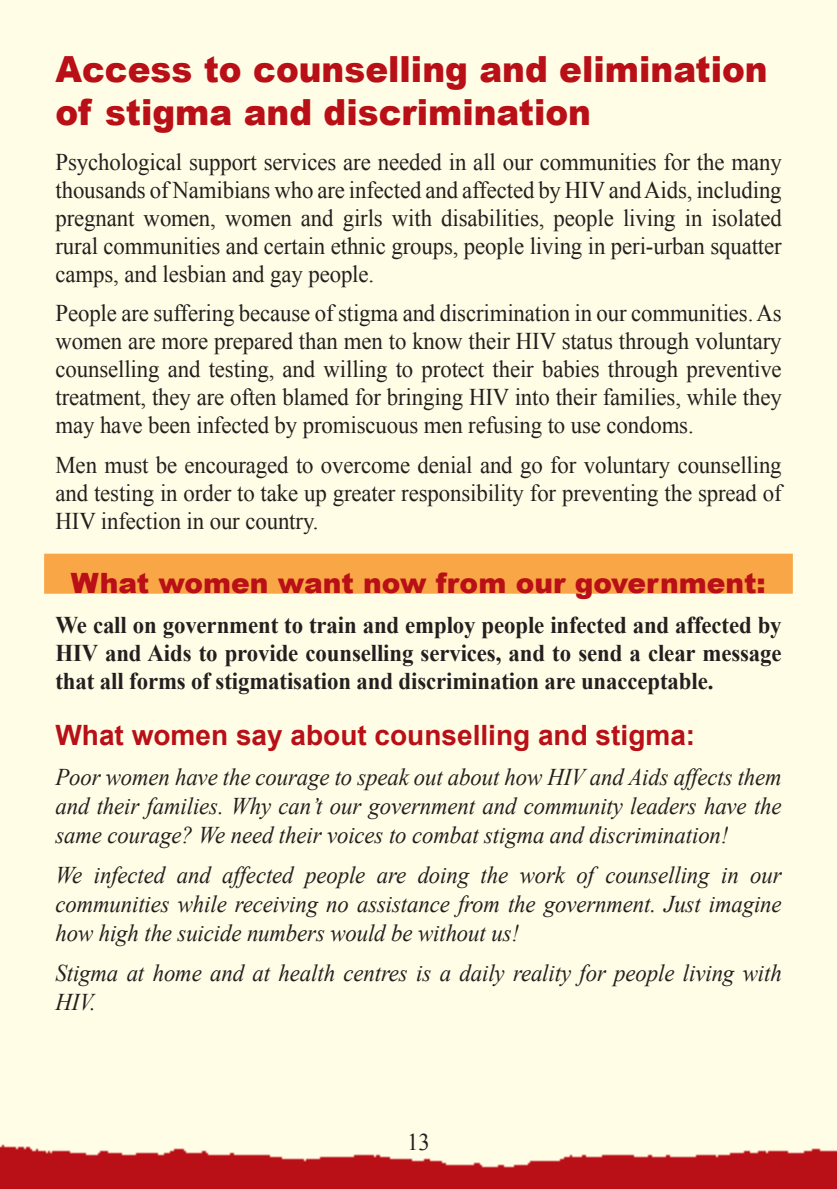
<style>
.page{position:relative;width:837px;height:1189px;background:#fffde5}
.page>*{position:absolute;margin:0;border:0;box-sizing:border-box;transform-origin:0 0}
.t1{font:900 36px/43.2px "Arial";color:#b90f17;scale:.95 1}
.t2{font:700 28px "Arial";color:#b90f17}
.t3{font:900 28px "Arial";color:#b90f17}
.t4{font:24px/28px "Times New Roman";letter-spacing:-.005em;color:#231f20;text-align:justify;scale:.95 1}
.t5{font:italic 24px/28.8px "Times New Roman";letter-spacing:-.005em;color:#231f20;text-align:justify;scale:.95 1}
.t6{font:700 24px/28px "Times New Roman";letter-spacing:-.005em;color:#231f20;text-align:justify;scale:.95 1}
</style>
<div class="page">
<img style="left:0;top:1144px;width:837px;height:45px">
<div style="left:44px;top:554px;width:748px;height:40px;background:#f9a647"></div>
<h1 class="t1" style="left:55px;top:46px;width:751px">Access to counselling and elimination of stigma and discrimination</h1>
<p class="t4" style="left:55px;top:148px;width:766px">Psychological support services are needed in all our communities for the many thousands of Namibians who are infected and affected by HIV and Aids, including pregnant women, women and girls with disabilities, people living in isolated rural communities and certain ethnic groups, people living in peri-urban squatter camps, and lesbian and gay people.</p>
<p class="t4" style="left:55px;top:299px;width:766px">People are suffering because of stigma and discrimination in our communities. As women are more prepared than men to know their HIV status through voluntary counselling and testing, and willing to protect their babies through preventive treatment, they are often blamed for bringing HIV into their families, while they may have been infected by promiscuous men refusing to use condoms.</p>
<p class="t4" style="left:55px;top:450px;width:766px">Men must be encouraged to overcome denial and go for voluntary counselling and testing in order to take up greater responsibility for preventing the spread of HIV infection in our country.</p>
<p class="t3" style="left:71px;top:562px;width:696px">What women want now from our government:</p>
<p class="t6" style="left:55px;top:610px;width:766px">We call on government to train and employ people infected and affected by HIV and Aids to provide counselling services, and to send a clear message that all forms of stigmatisation and discrimination are unacceptable.</p>
<p class="t2" style="left:55px;top:719px;width:641px">What women say about counselling and stigma:</p>
<p class="t5" style="left:55px;top:762px;width:766px">Poor women have the courage to speak out about how HIV and Aids affects them and their families. Why can’t our government and community leaders have the same courage? We need their voices to combat stigma and discrimination!</p>
<p class="t5" style="left:55px;top:860px;width:766px">We infected and affected people are doing the work of counselling in our communities while receiving no assistance from the government. Just imagine how high the suicide numbers would be without us!</p>
<p class="t5" style="left:55px;top:958px;width:766px">Stigma at home and at health centres is a daily reality for people living with<br>HIV.</p>
<p class="t4" style="left:407px;top:1128px;width:25px">13</p>
</div>
